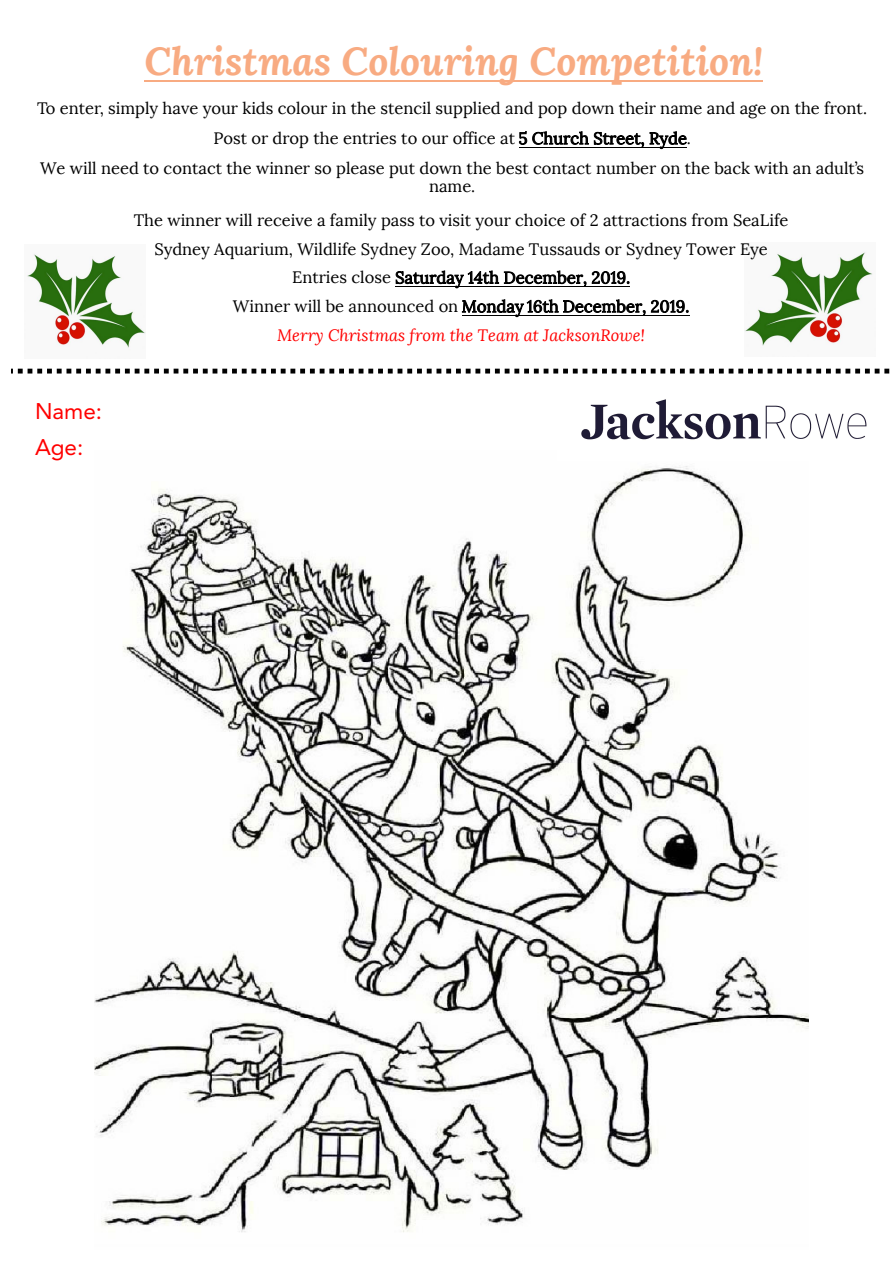
<style>
.page{position:relative;width:894px;height:1263px;background:#fff}
.page>*{position:absolute;margin:0;border:0;box-sizing:border-box;transform-origin:0 0}
.t1{font:italic 700 39px "Lora";color:#f8ab82}
.t2{font:22.5px/36px "Avenir";color:#f00}
.t3{font:16.5px/28.8px "Lora";color:#000}
.t4{font:16.5px/29.7px "Lora";color:#000;text-align:center}
.s1{font-style:inherit}
.s2{font-style:italic;color:#f00}
</style>
<div class="page">
<img style="left:744px;top:252px;width:129px;height:94px">
<svg style="left:12px;top:369px;width:878px;height:5px"></svg>
<hr style="left:518px;top:147px;width:168px;height:1px;background:#000">
<hr style="left:462px;top:315px;width:226px;height:1px;background:#000">
<hr style="left:395px;top:286px;width:234px;height:1px;background:#000">
<hr style="left:144px;top:80px;width:619px;height:2px;background:#f8ab82">
<img style="left:95px;top:466px;width:713px;height:766px">
<img style="left:581px;top:399px;width:286px;height:41px">
<img style="left:27px;top:254px;width:119px;height:94px">
<h1 class="t1" style="left:144px;top:34px;width:620px">Christmas Colouring Competition!</h1>
<p class="t4" style="left:37px;top:94px;width:831px">To enter, simply <span class="s1">have</span> your kids colour in the stencil supplied and pop down their name and age on the front.<br>Post or drop the entries to our office at 5 Church Street, Ryde.<br>We will need to contact the winner so please put down the best contact number on the back with an adult’s</p>
<p class="t3" style="left:134px;top:169px;width:656px;line-height:34.2px;text-indent:295px"><span class="s1">name.<br></span>The w<span class="s1">inner will receive a</span> family pass to visit your choice of 2 attractions from SeaLife</p>
<p class="t3" style="left:154px;top:234px;width:615px;text-align:center">Sydney Aquarium, Wildlife Sydney Zoo, Madame Tussauds or Sydney Tower Eye Entries close Saturday 14th December, 2019.<br><span class="s1">Winner will be announced on</span> Monday 16th <span class="s1">December, 2019.<br></span><span class="s2">Merry Christmas from the Team at JacksonRowe!</span></p>
<h2 class="t2" style="left:35px;top:395px;width:69px">Name:<br>Age:</h2>
</div>
